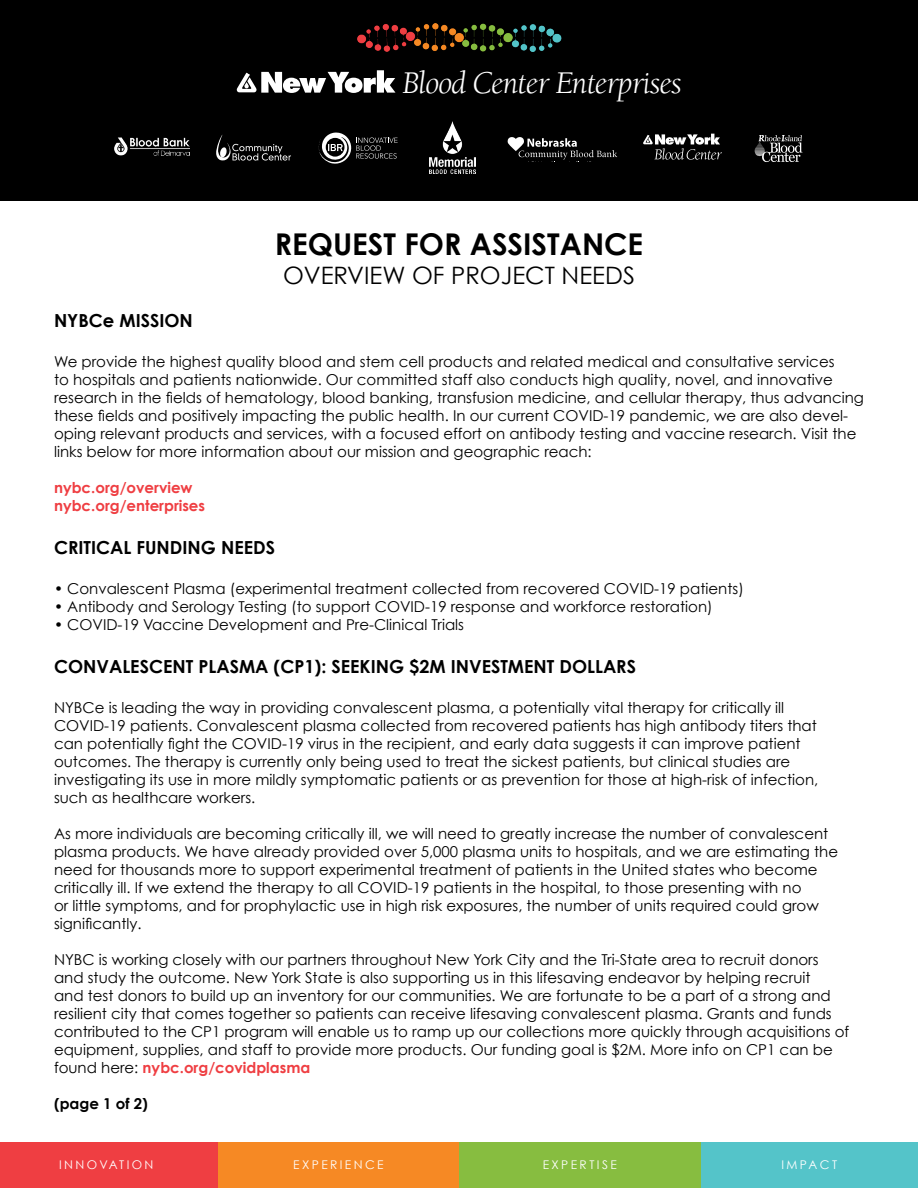
<style>
.page{position:relative;width:918px;height:1188px;background:#fff}
.page>*{position:absolute;margin:0;border:0;box-sizing:border-box;transform-origin:0 0}
.t1{font:italic 32.4px "Berkeley";letter-spacing:-.03em;color:#fff}
.t2{font:700 30px "Century Gothic";color:#000}
.t3{font:24px "Century Gothic";color:#000}
.t4{font:700 18px "Century Gothic";color:#000}
.t5{font:15px/18px "Century Gothic";color:#000}
.t6{font:700 15px/18px "Century Gothic";color:#ef3e42}
.t7{font:700 15px "Century Gothic";color:#000}
.t8{font:12px "Century Gothic";letter-spacing:.2em;color:#fff}
.s1{font-weight:700;color:#ef3e42}
</style>
<div class="page">
<div style="left:0;top:0;width:918px;height:200px;background:#000"></div>
<img style="left:357px;top:23px;width:205px;height:29px">
<div style="left:700px;top:1143px;width:218px;height:45px;background:#54c4c9"></div>
<div style="left:459px;top:1143px;width:241px;height:45px;background:#87bd40"></div>
<div style="left:218px;top:1143px;width:241px;height:45px;background:#f68924"></div>
<div style="left:0;top:1143px;width:218px;height:45px;background:#ef3e42"></div>
<svg style="left:237px;top:70px;width:158px;height:23px"></svg>
<svg style="left:643px;top:134px;width:79px;height:26px"></svg>
<svg style="left:216px;top:135px;width:75px;height:26px"></svg>
<img style="left:114px;top:137px;width:75px;height:19px">
<svg style="left:755px;top:135px;width:47px;height:27px"></svg>
<img style="left:429px;top:122px;width:46px;height:52px">
<svg style="left:508px;top:137px;width:109px;height:23px"></svg>
<svg style="left:319px;top:133px;width:79px;height:31px"></svg>
<h1 class="t1" style="left:403px;top:66px;width:281px">Blood Center Enterprises</h1>
<h2 class="t2" style="left:275px;top:226px;width:370px">REQUEST FOR ASSISTANCE</h2>
<h3 class="t3" style="left:283px;top:261px;width:353px">OVERVIEW OF PROJECT NEEDS</h3>
<p class="t4" style="left:54px;top:309px;width:140px">NYBCe MISSION</p>
<p class="t5" style="left:54px;top:352px;width:812px">We provide the highest quality blood and stem cell products and related medical and consultative services<br>to hospitals and patients nationwide. Our committed staff also conducts high quality, novel, and innovative research in the fields of hematology, blood banking, transfusion medicine, and cellular therapy, thus advancing these fields and positively impacting the public health. In our current COVID-19 pandemic, we are also devel&shy;oping relevant products and services, with a focused effort on antibody testing and vaccine research. Visit the links below for more information about our mission and geographic reach:</p>
<p class="t6" style="left:54px;top:478px;width:153px">nybc.org/overview nybc.org/enterprises</p>
<p class="t4" style="left:54px;top:536px;width:223px">CRITICAL FUNDING NEEDS</p>
<p class="t5" style="left:54px;top:579px;width:691px">• Convalescent Plasma (experimental treatment collected from recovered COVID-19 patients)</p>
<p class="t5" style="left:54px;top:597px;width:660px">• Antibody and Serology Testing (to support COVID-19 response and workforce restoration)</p>
<p class="t5" style="left:54px;top:615px;width:412px">• COVID-19 Vaccine Development and Pre-Clinical Trials</p>
<p class="t4" style="left:54px;top:655px;width:584px">CONVALESCENT PLASMA (CP1): SEEKING $2M INVESTMENT DOLLARS</p>
<p class="t5" style="left:54px;top:698px;width:766px">NYBCe is leading the way in providing convalescent plasma, a potentially vital therapy for critically ill COVID-19 patients. Convalescent plasma collected from recovered patients has high antibody titers that can potentially fight the COVID-19 virus in the recipient, and early data suggests it can improve patient outcomes. The therapy is currently only being used to treat the sickest patients, but clinical studies are investigating its use in more mildly symptomatic patients or as prevention for those at high-risk of infection, such as healthcare workers.</p>
<p class="t5" style="left:54px;top:824px;width:786px">As more individuals are becoming critically ill, we will need to greatly increase the number of convalescent plasma products. We have already provided over 5,000 plasma units to hospitals, and we are estimating the need for thousands more to support experimental treatment of patients in the United states who become critically ill. If we extend the therapy to all COVID-19 patients in the hospital, to those presenting with no<br>or little symptoms, and for prophylactic use in high risk exposures, the number of units required could grow significantly.</p>
<p class="t5" style="left:54px;top:950px;width:797px">NYBC is working closely with our partners throughout New York City and the Tri-State area to recruit donors and study the outcome. New York State is also supporting us in this lifesaving endeavor by helping recruit<br>and test donors to build up an inventory for our communities. We are fortunate to be a part of a strong and resilient city that comes together so patients can receive lifesaving convalescent plasma. Grants and funds contributed to the CP1 program will enable us to ramp up our collections more quickly through acquisitions of equipment, supplies, and staff to provide more products. Our funding goal is $2M. More info on CP1 can be found here: <span class="s1">nybc.org/covidplasma</span></p>
<p class="t7" style="left:54px;top:1094px;width:95px">(page 1 of 2)</p>
<p class="t8" style="left:59px;top:1158px;width:96px">INNOVATION</p>
<p class="t8" style="left:293px;top:1158px;width:92px">EXPERIENCE</p>
<p class="t8" style="left:543px;top:1158px;width:76px">EXPERTISE</p>
<p class="t8" style="left:781px;top:1158px;width:57px">IMPACT</p>
</div>
